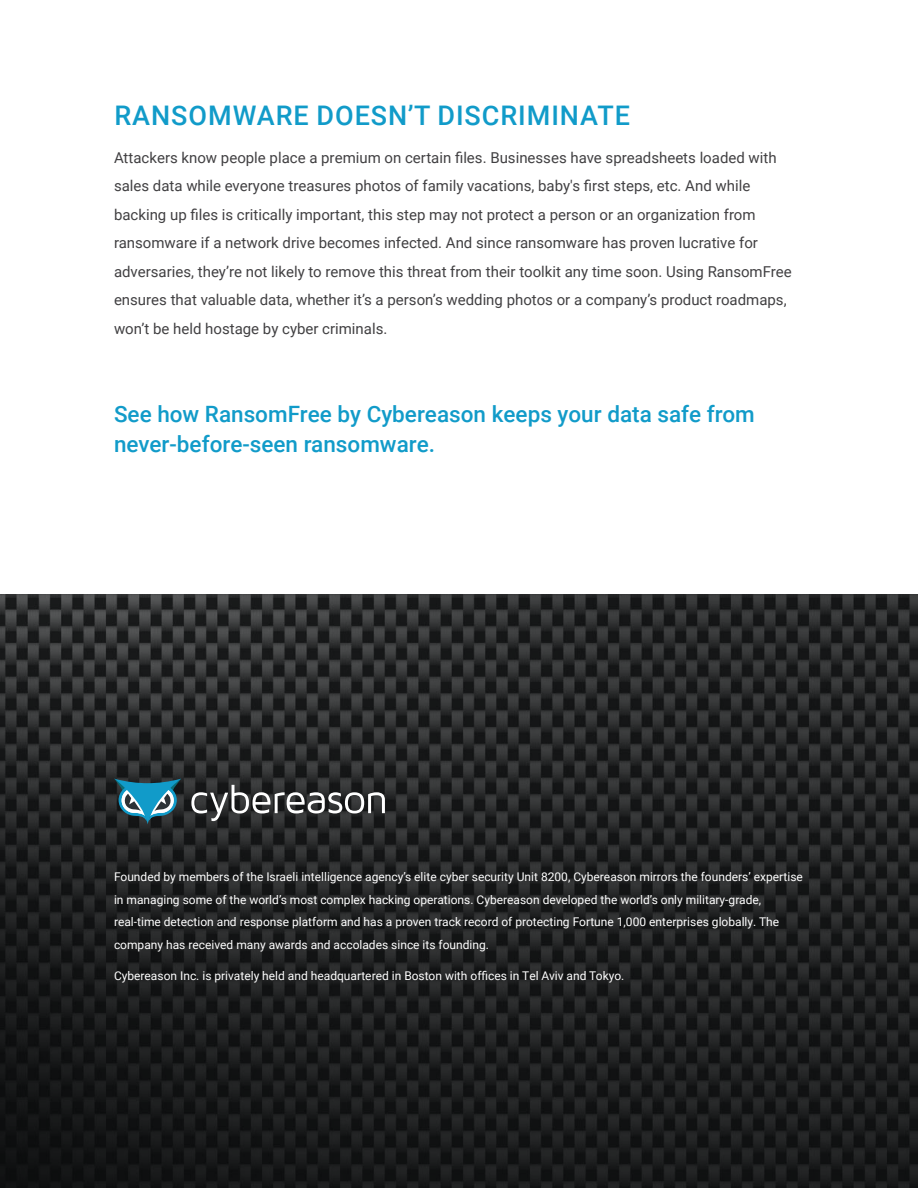
<style>
.page{position:relative;width:918px;height:1188px;background:#fff}
.page>*{position:absolute;margin:0;border:0;box-sizing:border-box;transform-origin:0 0}
.t1{font:500 27px "Roboto";letter-spacing:.035em;color:#119bc9}
.t2{font:500 22.5px/30px "Roboto";color:#119bc9}
.t3{font:15px/28.5px "Roboto";color:#414042}
.t4{font:12px/22.5px "Roboto";color:#fff}
</style>
<div class="page">
<svg style="left:0;top:594px;width:918px;height:594px;background:#212223"></svg>
<svg style="left:191px;top:785px;width:194px;height:36px"></svg>
<svg style="left:114px;top:779px;width:67px;height:45px;background:#387286"></svg>
<h1 class="t1" style="left:114px;top:97px;width:517px">RANSOMWARE DOESN’T DISCRIMINATE</h1>
<p class="t3" style="left:114px;top:143px;width:679px">Attackers know people place a premium on certain files. Businesses have spreadsheets loaded with sales data while everyone treasures photos of family vacations, baby's first steps, etc. And while backing up files is critically important, this step may not protect a person or an organization from ransomware if a network drive becomes infected. And since ransomware has proven lucrative for adversaries, they’re not likely to remove this threat from their toolkit any time soon. Using RansomFree ensures that valuable data, whether it’s a person’s wedding photos or a company’s product roadmaps, won’t be held hostage by cyber criminals.</p>
<h2 class="t2" style="left:114px;top:398px;width:642px">See how RansomFree by Cybereason keeps your data safe from never-before-seen ransomware.</h2>
<p class="t4" style="left:114px;top:865px;width:690px">Founded by members of the Israeli intelligence agency’s elite cyber security Unit 8200, Cybereason mirrors the founders’ expertise in managing some of the world’s most complex hacking operations. Cybereason developed the world’s only military-grade, real-time detection and response platform and has a proven track record of protecting Fortune 1,000 enterprises globally. The company has received many awards and accolades since its founding.</p>
<p class="t4" style="left:114px;top:964px;width:512px">Cybereason Inc. is privately held and headquartered in Boston with offices in Tel Aviv and Tokyo.</p>
</div>
